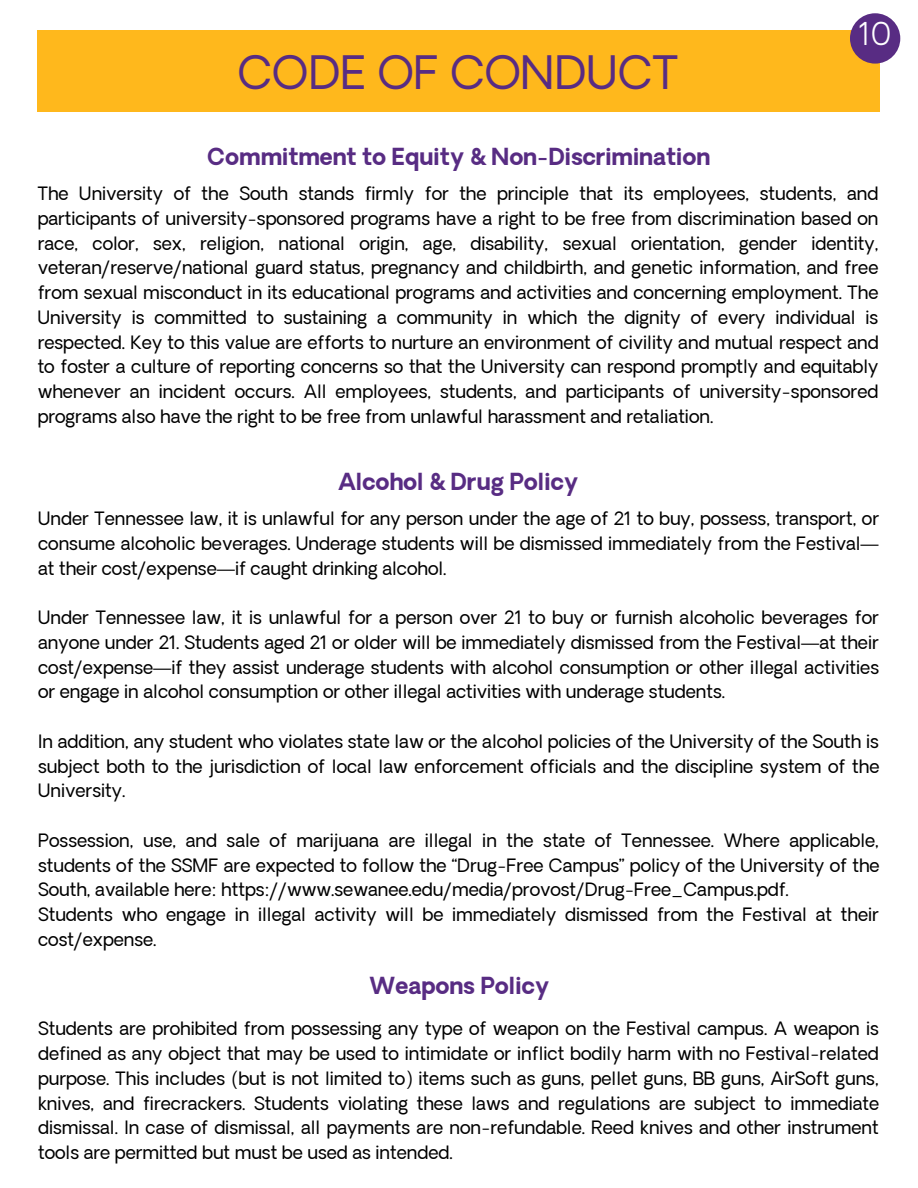
<style>
.page{position:relative;width:918px;height:1188px;background:#fff}
.page>*{position:absolute;margin:0;border:0;box-sizing:border-box;transform-origin:0 0}
.t1{font:45px "Oakes Grotesk";color:#582c83}
.t2{font:300 30.75px "Oakes Grotesk";color:#fff}
.t3{font:700 22.5px "Oakes Grotesk";color:#582c83}
.t4{font:18px/24.8px "Oakes Grotesk";color:#000;text-align:justify}
</style>
<div class="page">
<div style="left:38px;top:30px;width:841px;height:81px;background:#ffb81c"></div>
<div style="left:850px;top:13px;width:50px;height:51px;background:#582c83;border-radius:50%"></div>
<h1 class="t1" style="left:238px;top:55px;width:443px">CODE OF CONDUCT</h1>
<h2 class="t2" style="left:859px;top:22px;width:34px">10</h2>
<p class="t3" style="left:207px;top:148px;width:505px">Commitment to Equity &amp; Non-Discrimination</p>
<p class="t4" style="left:38px;top:183px;width:843px">The University of the South stands firmly for the principle that its employees, students, and participants of university-sponsored programs have a right to be free from discrimination based on race, color, sex, religion, national origin, age, disability, sexual orientation, gender identity, veteran/reserve/national guard status, pregnancy and childbirth, and genetic information, and free from sexual misconduct in its educational programs and activities and concerning employment. The University is committed to sustaining a community in which the dignity of every individual is respected. Key to this value are efforts to nurture an environment of civility and mutual respect and to foster a culture of reporting concerns so that the University can respond promptly and equitably whenever an incident occurs. All employees, students, and participants of university-sponsored programs also have the right to be free from unlawful harassment and retaliation.</p>
<p class="t3" style="left:338px;top:473px;width:241px">Alcohol &amp; Drug Policy</p>
<p class="t4" style="left:38px;top:508px;width:843px">Under Tennessee law, it is unlawful for any person under the age of 21 to buy, possess, transport, or consume alcoholic beverages. Underage students will be dismissed immediately from the Festival— at their cost/expense—if caught drinking alcohol.</p>
<p class="t4" style="left:38px;top:607px;width:842px">Under Tennessee law, it is unlawful for a person over 21 to buy or furnish alcoholic beverages for anyone under 21. Students aged 21 or older will be immediately dismissed from the Festival—at their cost/expense—if they assist underage students with alcohol consumption or other illegal activities or engage in alcohol consumption or other illegal activities with underage students.</p>
<p class="t4" style="left:38px;top:731px;width:843px">In addition, any student who violates state law or the alcohol policies of the University of the South is subject both to the jurisdiction of local law enforcement officials and the discipline system of the University.</p>
<p class="t4" style="left:38px;top:830px;width:843px;text-align:left">Possession, use, and sale of marijuana are illegal in the state of Tennessee. Where applicable, students of the SSMF are expected to follow the “Drug-Free Campus” policy of the University of the South, available here: https://www.sewanee.edu/media/provost/Drug-Free_Campus.pdf.<br>Students who engage in illegal activity will be immediately dismissed from the Festival at their cost/expense.</p>
<p class="t3" style="left:369px;top:977px;width:182px">Weapons Policy</p>
<p class="t4" style="left:38px;top:1018px;width:843px">Students are prohibited from possessing any type of weapon on the Festival campus. A weapon is defined as any object that may be used to intimidate or inflict bodily harm with no Festival-related purpose. This includes (but is not limited to) items such as guns, pellet guns, BB guns, AirSoft guns, knives, and firecrackers. Students violating these laws and regulations are subject to immediate dismissal. In case of dismissal, all payments are non-refundable. Reed knives and other instrument tools are permitted but must be used as intended.</p>
</div>
